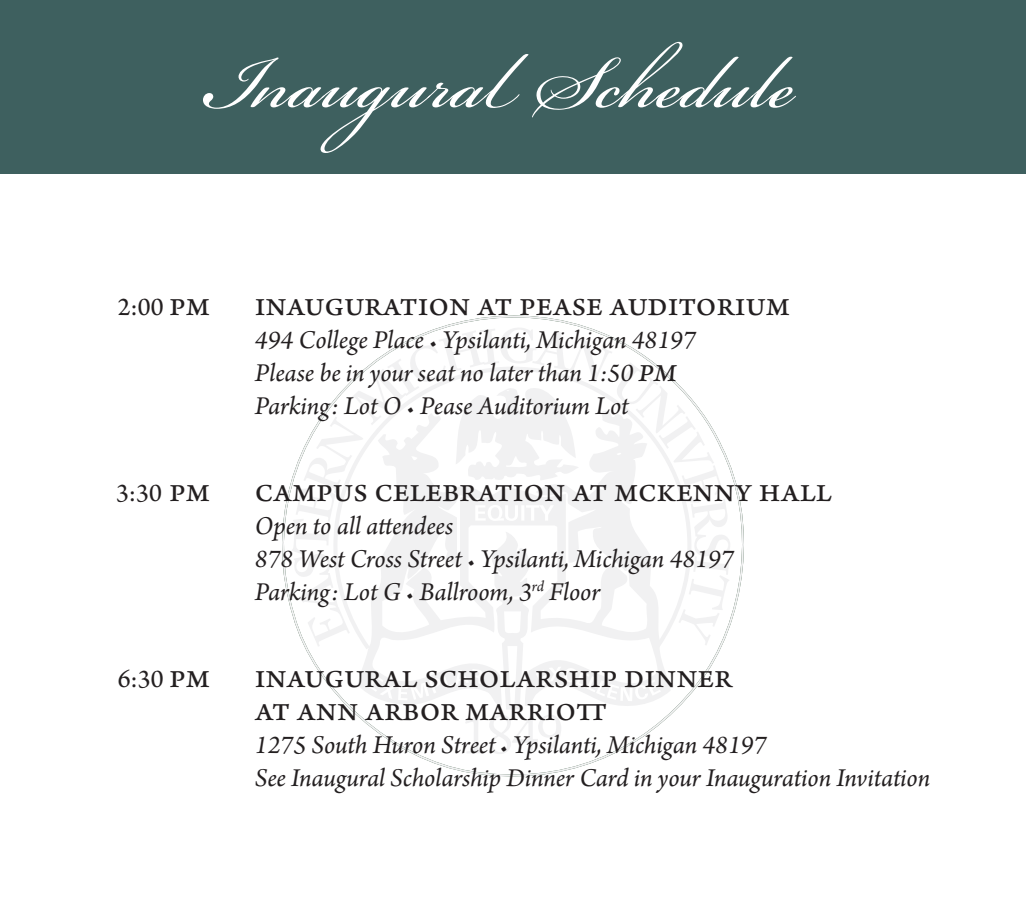
<style>
.page{position:relative;width:1026px;height:918px;background:#fff}
.page>*{position:absolute;margin:0;border:0;box-sizing:border-box;transform-origin:0 0}
.t1{font:114px "Bickham Script Pro";color:#fff}
.t2{font:36px/33px "Arno Pro";color:#231f20;text-align:center}
.t3{font:italic 27px/33px "Arno Pro";letter-spacing:-.005em;color:#231f20}
.s1{font-size:27px}
.s2{font-size:21px}
.s3{font-size:36px}
</style>
<div class="page">
<div style="left:0;top:0;width:1026px;height:174px;background:#3e605f"></div>
<svg style="left:282px;top:316px;width:462px;height:460px"></svg>
<svg style="left:292px;top:327px;width:438px;height:427px"></svg>
<p class="t1" style="left:205px;top:1px;width:591px">Inaugural Schedule</p>
<p class="t2" style="left:118px;top:289px;width:674px"><span class="s1">2:00</span> pm inauguration at pease auditorium</p>
<p class="t3" style="left:255px;top:325px;width:443px">494 College Place <span class="s2">•</span> Ypsilanti, Michigan 48197<br>Please be in your seat no later than 1:50 <span class="s3">pm<br></span>Parking: Lot O <span class="s2">•</span> Pease Auditorium Lot</p>
<p class="t2" style="left:116px;top:475px;width:717px"><span class="s1">3:30</span> pm campus celebration at mckenny hall</p>
<p class="t3" style="left:255px;top:511px;width:481px">Open to all attendees<br>878 West Cross Street <span class="s2">•</span> Ypsilanti, Michigan 48197<br>Parking: Lot G <span class="s2">•</span> Ballroom, 3<sup>rd</sup> Floor</p>
<p class="t2" style="left:118px;top:661px;width:616px"><span class="s1">6:30</span> pm inaugural scholarship dinner at ann arbor marriott</p>
<p class="t3" style="left:255px;top:730px;width:677px">1275 South Huron Street <span class="s2">•</span> Ypsilanti, Michigan 48197<br>See Inaugural Scholarship Dinner Card in your Inauguration Invitation</p>
</div>
